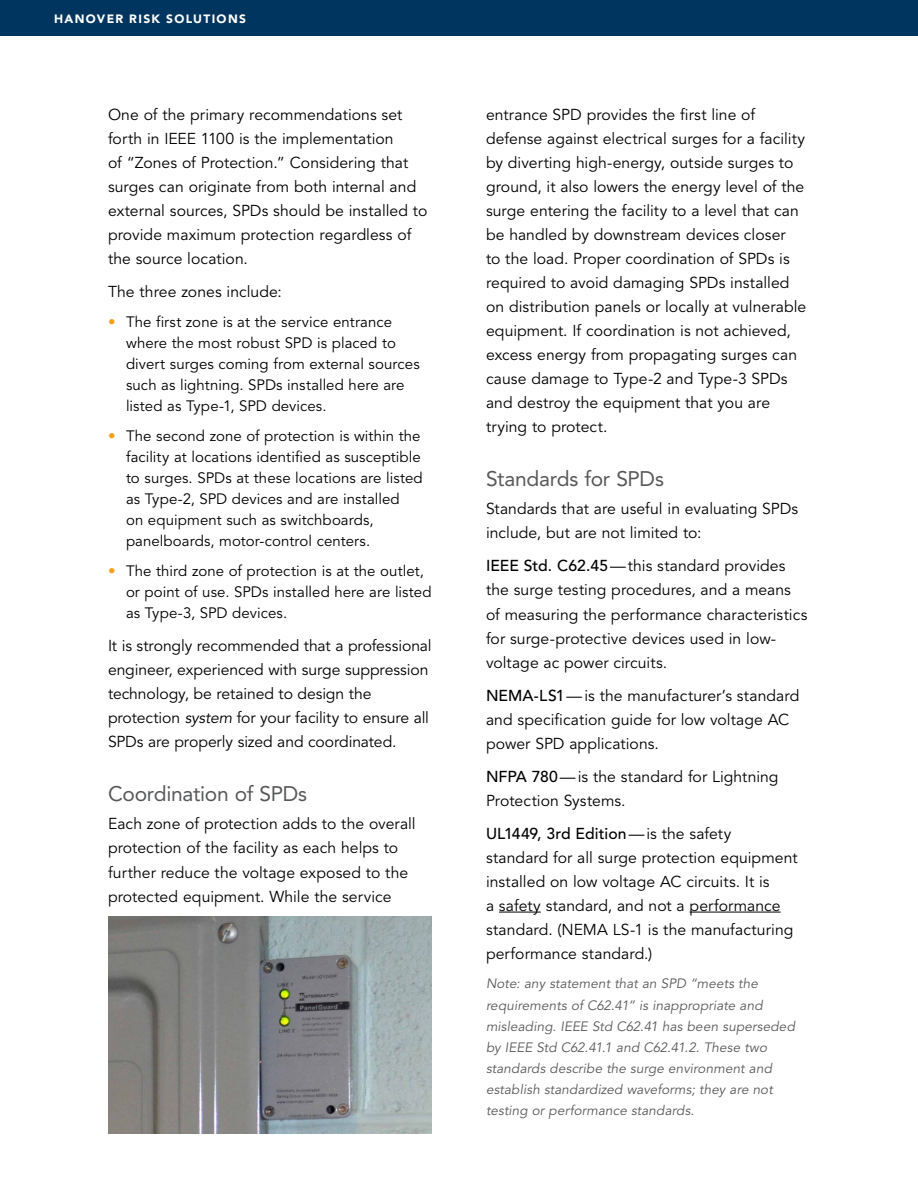
<style>
.page{position:relative;width:918px;height:1188px;background:#fff}
.page>*{position:absolute;margin:0;border:0;box-sizing:border-box;transform-origin:0 0}
.t1{font:21px "Avenir";letter-spacing:-.015em;color:#58595b}
.t2{font:15.75px/24px "Avenir";color:#000}
.t3{font:15px/21px "Avenir";letter-spacing:.005em;color:#000}
.t4{font:italic 13.5px/21px "Avenir";letter-spacing:.01em;color:#58595b}
.t5{font:900 12px "Avenir";letter-spacing:.115em;color:#fff}
.s1{color:#f6a01a}
.s2{font-style:italic}
.s3{font-weight:500}
</style>
<div class="page">
<div style="left:0;top:0;width:918px;height:36px;background:#00355f"></div>
<hr style="left:499px;top:912px;width:42px;height:1px;background:#000">
<hr style="left:690px;top:912px;width:91px;height:1px;background:#000">
<img style="left:108px;top:916px;width:324px;height:218px">
<p class="t5" style="left:54px;top:11px;width:194px">HANOVER RISK SOLUTIONS</p>
<p class="t2" style="left:108px;top:103px;width:321px">One of the primary recommendations set forth in IEEE 1100 is the implementation<br>of “Zones of Protection.” Considering that surges can originate from both internal and external sources, SPDs should be installed to provide maximum protection regardless of the source location.</p>
<p class="t2" style="left:108px;top:280px;width:175px">The three zones include:</p>
<p class="t3" style="left:126px;top:312px;width:295px;text-indent:-18px"><span class="s1">•</span> The first zone is at the service entrance where the most robust SPD is placed to divert surges coming from external sources such as lightning. SPDs installed here are listed as Type-1, SPD devices.</p>
<p class="t3" style="left:126px;top:426px;width:298px;text-indent:-18px"><span class="s1">•</span> The second zone of protection is within the facility at locations identified as susceptible to surges. SPDs at these locations are listed as Type-2, SPD devices and are installed<br>on equipment such as switchboards, panelboards, motor-control centers.</p>
<p class="t3" style="left:126px;top:561px;width:307px;text-indent:-18px"><span class="s1">•</span> The third zone of protection is at the outlet, or point of use. SPDs installed here are listed as Type-3, SPD devices.</p>
<p class="t2" style="left:108px;top:634px;width:325px">It is strongly recommended that a professional engineer, experienced with surge suppression technology, be retained to design the protection <span class="s2">system</span> for your facility to ensure all SPDs are properly sized and coordinated.</p>
<h1 class="t1" style="left:108px;top:782px;width:201px">Coordination of SPDs</h1>
<p class="t2" style="left:108px;top:813px;width:309px">Each zone of protection adds to the overall protection of the facility as each helps to further reduce the voltage exposed to the protected equipment. While the service</p>
<p class="t2" style="left:486px;top:103px;width:322px">entrance SPD provides the first line of defense against electrical surges for a facility by diverting high-energy, outside surges to ground, it also lowers the energy level of the surge entering the facility to a level that can be handled by downstream devices closer<br>to the load. Proper coordination of SPDs is required to avoid damaging SPDs installed on distribution panels or locally at vulnerable equipment. If coordination is not achieved, excess energy from propagating surges can cause damage to Type-2 and Type-3 SPDs and destroy the equipment that you are trying to protect.</p>
<h1 class="t1" style="left:486px;top:467px;width:179px">Standards for SPDs</h1>
<p class="t2" style="left:486px;top:498px;width:314px">Standards that are useful in evaluating SPDs include, but are not limited to:</p>
<p class="t2" style="left:486px;top:555px;width:323px"><span class="s3">IEEE Std. C62.45</span>—this standard provides the surge testing procedures, and a means of measuring the performance characteristics for surge-protective devices used in low&shy;voltage ac power circuits.</p>
<p class="t2" style="left:486px;top:684px;width:315px"><span class="s3">NEMA-LS1</span>—is the manufacturer’s standard and specification guide for low voltage AC power SPD applications.</p>
<p class="t2" style="left:486px;top:765px;width:294px"><span class="s3">NFPA 780</span>—is the standard for Lightning<br>Protection Systems.</p>
<p class="t2" style="left:486px;top:822px;width:313px"><span class="s3">UL1449, 3rd Edition</span>—is the safety standard for all surge protection equipment installed on low voltage AC circuits. It is<br>a safety standard, and not a performance standard. (NEMA LS-1 is the manufacturing performance standard.)</p>
<p class="t4" style="left:486px;top:974px;width:310px">Note: any statement that an SPD “meets the requirements of C62.41” is inappropriate and misleading. IEEE Std C62.41 has been superseded by IEEE Std C62.41.1 and C62.41.2. These two standards describe the surge environment and establish standardized waveforms; they are not testing or performance standards.</p>
</div>
